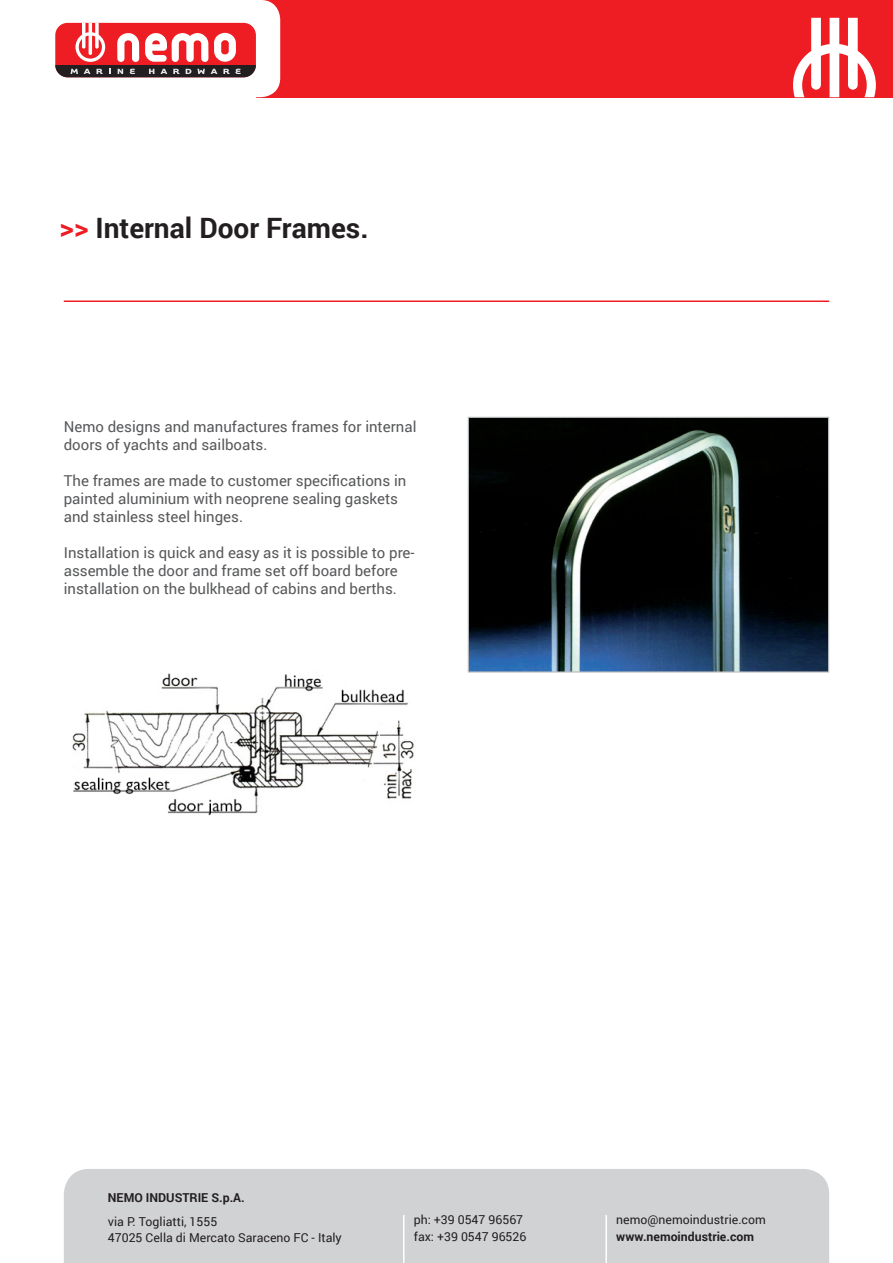
<style>
.page{position:relative;width:893px;height:1263px;background:#fff}
.page>*{position:absolute;margin:0;border:0;box-sizing:border-box;transform-origin:0 0}
.t1{font:700 28.05px "Roboto";color:#231f20}
.t2{font:15px/18px "Roboto";color:#57585a}
.t3{font:12.3px "Roboto";color:#231f20}
.t4{font:700 12.3px "Roboto";color:#231f20}
.s1{color:#ee1d23}
</style>
<div class="page">
<div style="left:257px;top:0;width:636px;height:97px;background:#ee1d23"></div>
<svg style="left:793px;top:18px;width:83px;height:79px"></svg>
<div style="left:236px;top:0;width:44px;height:97px;background:#fff;border-radius:20px"></div>
<hr style="left:64px;top:300px;width:765px;height:2px;background:#ee1d23">
<img style="left:470px;top:419px;width:357px;height:252px">
<div style="left:468px;top:417px;width:361px;height:256px;border:1px solid #bcbdc0"></div>
<div style="left:64px;top:1169px;width:765px;height:94px;background:#d1d2d4"></div>
<hr style="left:403px;top:1215px;width:1px;height:48px;background:#fff">
<hr style="left:605px;top:1215px;width:2px;height:48px;background:#fff">
<img style="left:72px;top:673px;width:342px;height:143px">
<div style="left:55px;top:23px;width:201px;height:54px;background:#ee1d23;border-radius:12px"></div>
<div style="left:55px;top:65px;width:201px;height:12px;background:#231f20"></div>
<svg style="left:71px;top:69px;width:7px;height:5px"></svg>
<svg style="left:84px;top:69px;width:7px;height:5px"></svg>
<svg style="left:97px;top:69px;width:6px;height:5px"></svg>
<svg style="left:118px;top:69px;width:5px;height:5px"></svg>
<svg style="left:130px;top:69px;width:5px;height:5px"></svg>
<svg style="left:149px;top:69px;width:5px;height:5px"></svg>
<svg style="left:160px;top:69px;width:7px;height:5px"></svg>
<svg style="left:173px;top:69px;width:6px;height:5px"></svg>
<svg style="left:186px;top:69px;width:5px;height:5px"></svg>
<svg style="left:197px;top:69px;width:8px;height:5px"></svg>
<svg style="left:211px;top:69px;width:6px;height:5px"></svg>
<svg style="left:75px;top:23px;width:30px;height:39px"></svg>
<svg style="left:145px;top:33px;width:63px;height:29px"></svg>
<svg style="left:117px;top:33px;width:22px;height:29px"></svg>
<div style="left:214px;top:33px;width:22px;height:29px;background:#fff;border-radius:11px"></div>
<svg style="left:221px;top:40px;width:8px;height:14px"></svg>
<svg style="left:223px;top:69px;width:18px;height:5px"></svg>
<p class="t1" style="left:60px;top:209px;width:311px"><span class="s1">&gt;&gt;</span> Internal Door Frames.</p>
<p class="t2" style="left:64px;top:418px;width:354px">Nemo designs and manufactures frames for internal doors of yachts and sailboats.</p>
<p class="t2" style="left:64px;top:472px;width:344px">The frames are made to customer specifications in painted aluminium with neoprene sealing gaskets and stainless steel hinges.</p>
<p class="t2" style="left:64px;top:544px;width:352px">Installation is quick and easy as it is possible to pre&shy;assemble the door and frame set off board before installation on the bulkhead of cabins and berths.</p>
<p class="t4" style="left:108px;top:1189px;width:138px">NEMO INDUSTRIE S.p.A.</p>
<p class="t3" style="left:108px;top:1213px;width:111px">via P. Togliatti, 1555</p>
<p class="t3" style="left:108px;top:1229px;width:235px">47025 Cella di Mercato Saraceno FC - Italy</p>
<p class="t3" style="left:414px;top:1211px;width:111px">ph: +39 0547 96567</p>
<p class="t3" style="left:414px;top:1228px;width:114px">fax: +39 0547 96526</p>
<p class="t3" style="left:616px;top:1211px;width:151px">nemo@nemoindustrie.com</p>
<p class="t4" style="left:616px;top:1228px;width:139px">www.nemoindustrie.com</p>
</div>
